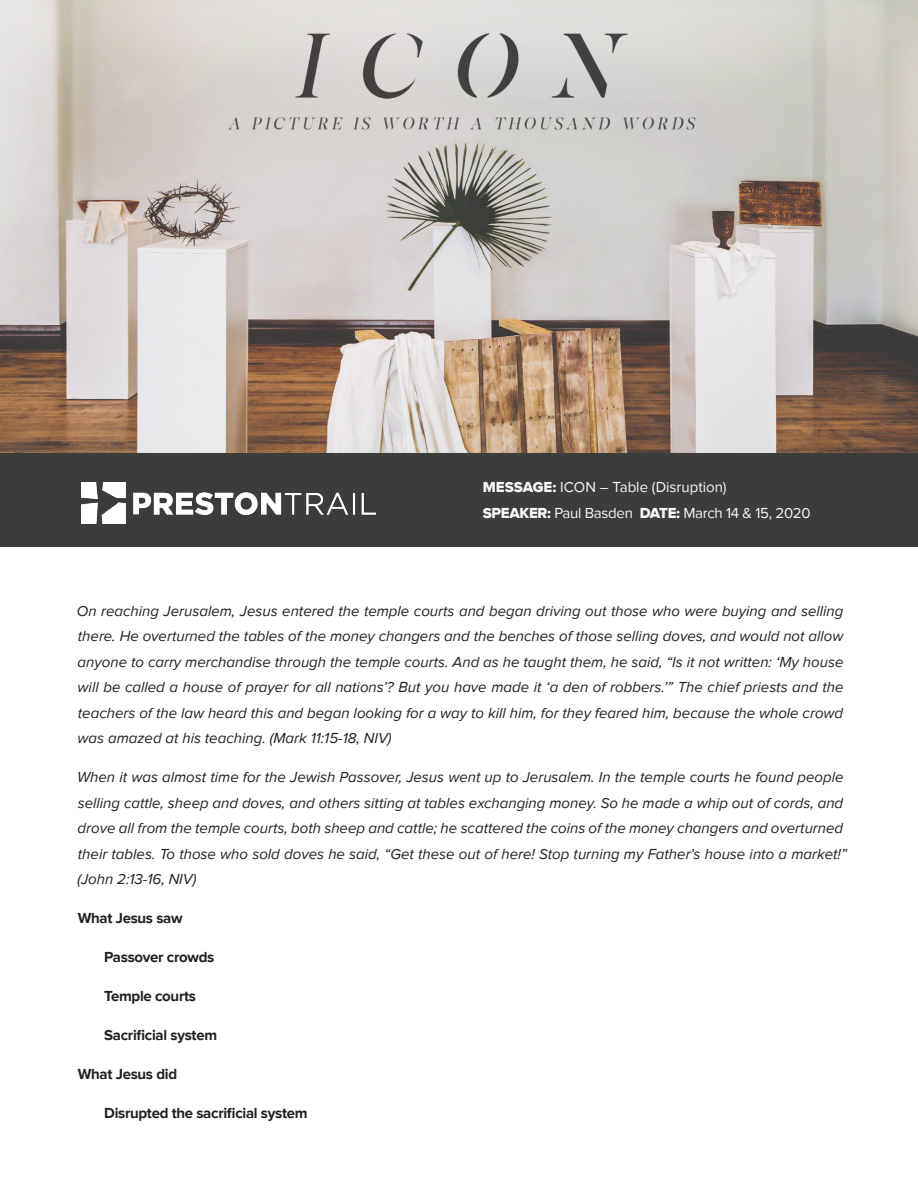
<style>
.page{position:relative;width:918px;height:1188px;background:#fff}
.page>*{position:absolute;margin:0;border:0;box-sizing:border-box;transform-origin:0 0}
.t1{font:italic 15px/25.5px "Proxima Nova";color:#231f20;text-align:justify}
.t2{font:700 15px "Proxima Nova";letter-spacing:-.02em;color:#231f20}
.t3{font:15px "Proxima Nova";letter-spacing:-.02em;color:#f6f6f6}
.t4{font:15px "Proxima Nova";color:#f6f6f6}
.s1{font-family:"Proxima Nova Extrabld"}
</style>
<div class="page">
<img style="left:0;top:0;width:918px;height:453px">
<div style="left:0;top:453px;width:918px;height:94px;background:#3b3d3a"></div>
<img style="left:81px;top:483px;width:295px;height:40px">
<p class="t4" style="left:483px;top:478px;width:245px"><span class="s1">MESSAGE:</span> ICON – Table (Disruption)</p>
<p class="t3" style="left:483px;top:504px;width:329px"><span class="s1">SPEAKER:</span> Paul Basden <span class="s1">DATE:</span> March 14 &amp; 15, 2020</p>
<p class="t1" style="left:77px;top:598px;width:768px">On reaching Jerusalem, Jesus entered the temple courts and began driving out those who were buying and selling there. He overturned the tables of the money changers and the benches of those selling doves, and would not allow anyone to carry merchandise through the temple courts. And as he taught them, he said, “Is it not written: ‘My house will be called a house of prayer for all nations’? But you have made it ‘a den of robbers.’” The chief priests and the teachers of the law heard this and began looking for a way to kill him, for they feared him, because the whole crowd was amazed at his teaching. (Mark 11:15-18, NIV)</p>
<p class="t1" style="left:77px;top:765px;width:771px;text-align:left">When it was almost time for the Jewish Passover, Jesus went up to Jerusalem. In the temple courts he found people selling cattle, sheep and doves, and others sitting at tables exchanging money. So he made a whip out of cords, and drove all from the temple courts, both sheep and cattle; he scattered the coins of the money changers and overturned their tables. To those who sold doves he said, “Get these out of here! Stop turning my Father’s house into a market!” (John 2:13-16, NIV)</p>
<p class="t2" style="left:78px;top:909px;width:106px">What Jesus saw</p>
<p class="t2" style="left:104px;top:948px;width:112px">Passover crowds</p>
<p class="t2" style="left:104px;top:987px;width:93px">Temple courts</p>
<p class="t2" style="left:104px;top:1026px;width:114px">Sacrificial system</p>
<p class="t2" style="left:78px;top:1065px;width:101px">What Jesus did</p>
<p class="t2" style="left:104px;top:1104px;width:205px">Disrupted the sacrificial system</p>
</div>
